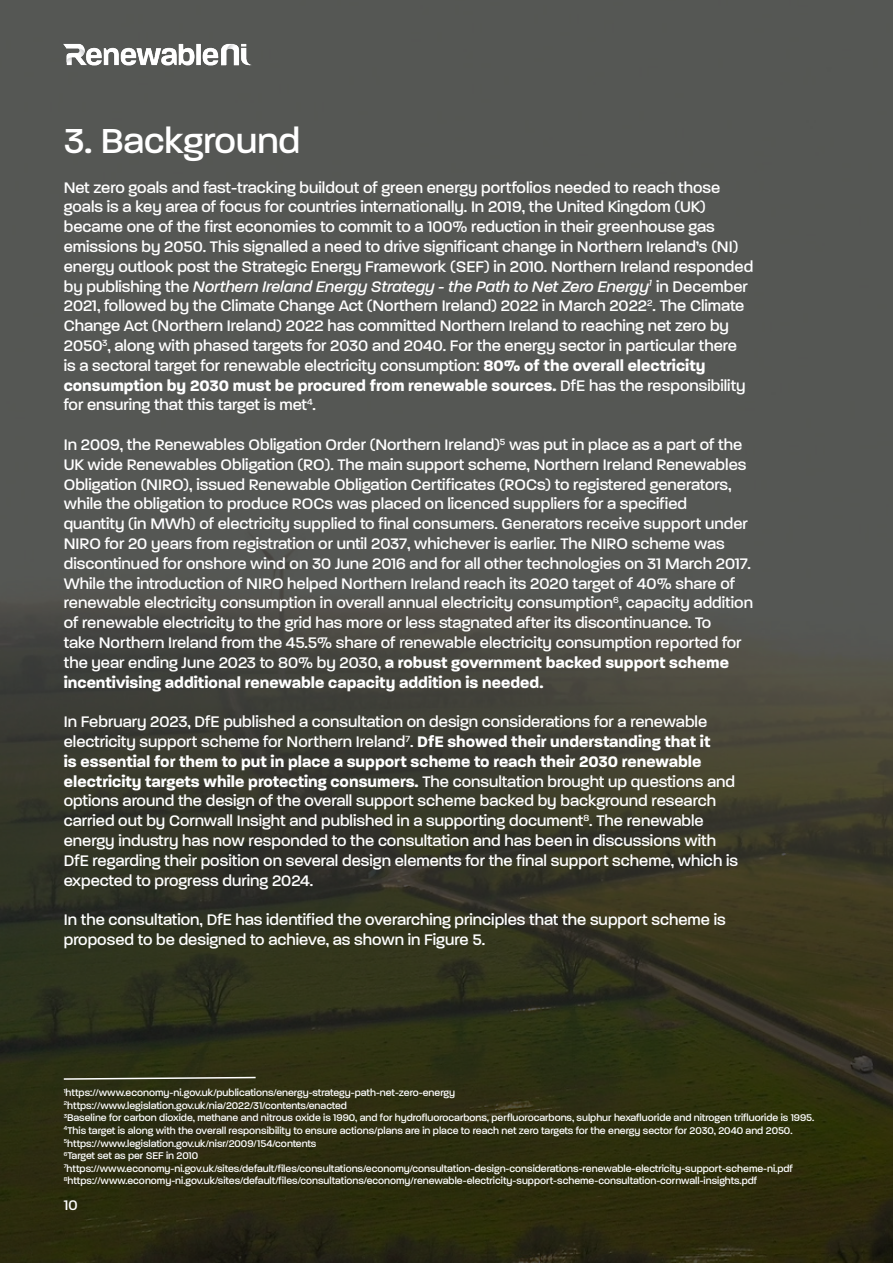
<style>
.page{position:relative;width:893px;height:1263px;background:#fff}
.page>*{position:absolute;margin:0;border:0;box-sizing:border-box;transform-origin:0 0}
.t1{font:500 37.5px "Paralucent";color:#fff}
.t2{font:500 16.5px/19.8px "Paralucent";color:#fff}
.t3{font:500 15px "Paralucent";color:#fff}
.t4{font:500 10.5px "Paralucent";color:#fff}
.s1{font-style:italic}
.s2{font-weight:700}
</style>
<div class="page">
<img style="left:0;top:0;width:893px;height:1263px">
<svg style="left:62px;top:1076px;width:195px;height:4px"></svg>
<img style="left:62px;top:43px;width:191px;height:23px">
<p class="t1" style="left:64px;top:118px;width:238px">3. Background</p>
<p class="t2" style="left:64px;top:177px;width:691px">Net zero goals and fast-tracking buildout of green energy portfolios needed to reach those goals is a key area of focus for countries internationally. In 2019, the United Kingdom (UK) became one of the first economies to commit to a 100% reduction in their greenhouse gas emissions by 2050. This signalled a need to drive significant change in Northern Ireland’s (NI) energy outlook post the Strategic Energy Framework (SEF) in 2010. Northern Ireland responded by publishing the <span class="s1">Northern Ireland Energy Strategy - the Path to Net Zero Energy</span><sup>1</sup> in December 2021, followed by the Climate Change Act (Northern Ireland) 2022 in March 2022<sup>2</sup>. The Climate Change Act (Northern Ireland) 2022 has committed Northern Ireland to reaching net zero by 2050<sup>3</sup>, along with phased targets for 2030 and 2040. For the energy sector in particular there is a sectoral target for renewable electricity consumption: <span class="s2">80% of the overall electricity consumption by 2030 must be procured from renewable sources.</span> DfE has the responsibility for ensuring that this target is met<sup>4</sup>.</p>
<p class="t2" style="left:64px;top:435px;width:691px">In 2009, the Renewables Obligation Order (Northern Ireland)<sup>5</sup> was put in place as a part of the UK wide Renewables Obligation (RO). The main support scheme, Northern Ireland Renewables Obligation (NIRO), issued Renewable Obligation Certificates (ROCs) to registered generators, while the obligation to produce ROCs was placed on licenced suppliers for a specified<br>quantity (in MWh) of electricity supplied to final consumers. Generators receive support under NIRO for 20 years from registration or until 2037, whichever is earlier. The NIRO scheme was discontinued for onshore wind on 30 June 2016 and for all other technologies on 31 March 2017.<br>While the introduction of NIRO helped Northern Ireland reach its 2020 target of 40% share of renewable electricity consumption in overall annual electricity consumption<sup>6</sup>, capacity addition of renewable electricity to the grid has more or less stagnated after its discontinuance. To<br>take Northern Ireland from the 45.5% share of renewable electricity consumption reported for the year ending June 2023 to 80% by 2030, <span class="s2">a robust government backed support scheme incentivising additional renewable capacity addition is needed.</span></p>
<p class="t2" style="left:64px;top:712px;width:676px">In February 2023, DfE published a consultation on design considerations for a renewable electricity support scheme for Northern Ireland<sup>7</sup>. <span class="s2">DfE showed their understanding that it<br>is essential for them to put in place a support scheme to reach their 2030 renewable electricity targets while protecting consumers.</span> The consultation brought up questions and options around the design of the overall support scheme backed by background research carried out by Cornwall Insight and published in a supporting document<sup>8</sup>. The renewable energy industry has now responded to the consultation and has been in discussions with DfE regarding their position on several design elements for the final support scheme, which is expected to progress during 2024.</p>
<p class="t2" style="left:64px;top:910px;width:663px">In the consultation, DfE has identified the overarching principles that the support scheme is proposed to be designed to achieve, as shown in Figure 5.</p>
<p class="t4" style="left:64px;top:1086px;width:393px"><sup>1</sup>https://www.economy-ni.gov.uk/publications/energy-strategy-path-net-zero-energy</p>
<p class="t4" style="left:64px;top:1099px;width:285px"><sup>2</sup>https://www.legislation.gov.uk/nia/2022/31/contents/enacted</p>
<p class="t4" style="left:64px;top:1112px;width:752px"><sup>3</sup>Baseline for carbon dioxide, methane and nitrous oxide is 1990, and for hydrofluorocarbons, perfluorocarbons, sulphur hexafluoride and nitrogen trifluoride is 1995.</p>
<p class="t4" style="left:64px;top:1124px;width:730px"><sup>4</sup>This target is along with the overall responsibility to ensure actions/plans are in place to reach net zero targets for the energy sector for 2030, 2040 and 2050.</p>
<p class="t4" style="left:64px;top:1137px;width:254px"><sup>5</sup>https://www.legislation.gov.uk/nisr/2009/154/contents</p>
<p class="t4" style="left:64px;top:1149px;width:136px"><sup>6</sup>Target set as per SEF in 2010</p>
<p class="t4" style="left:64px;top:1162px;width:731px"><sup>7</sup>https://www.economy-ni.gov.uk/sites/default/files/consultations/economy/consultation-design-considerations-renewable-electricity-support-scheme-ni.pdf</p>
<p class="t4" style="left:64px;top:1175px;width:695px"><sup>8</sup>https://www.economy-ni.gov.uk/sites/default/files/consultations/economy/renewable-electricity-support-scheme-consultation-cornwall-insights.pdf</p>
<p class="t3" style="left:64px;top:1196px;width:15px">10</p>
</div>
